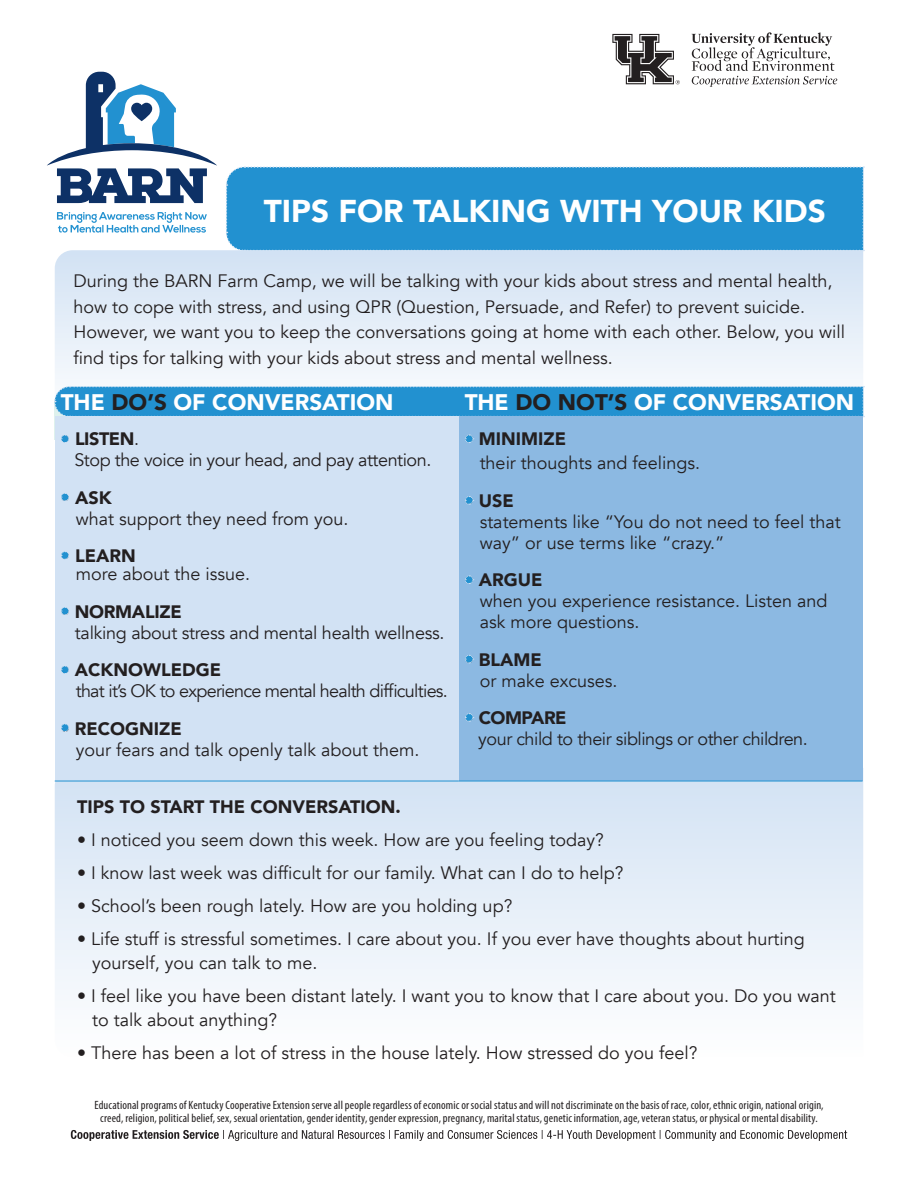
<style>
.page{position:relative;width:918px;height:1188px;background:#fff}
.page>*{position:absolute;margin:0;border:0;box-sizing:border-box;transform-origin:0 0}
.t1{font:900 31.5px "Avenir";color:#fff}
.t2{font:900 22.5px "Avenir";color:#fff}
.t3{font:18px/21px "Avenir";color:#231f20}
.t4{font:18px/21px "Avenir";letter-spacing:-.025em;color:#231f20}
.t5{font:18px/21px "Avenir";letter-spacing:-.04em;color:#231f20}
.t6{font:900 18px "Avenir";color:#231f20}
.t7{font:condensed 12px/13.5px "Myriad Pro";letter-spacing:.01em;color:#231f20;text-align:center}
.s1{color:#231f20}
.s2{font-weight:900}
</style>
<div class="page">
<div style="left:226px;top:166px;width:638px;height:86px;background:#2291d0"></div>
<svg style="left:55px;top:250px;width:808px;height:133px;fill:#e3edf8"></svg>
<svg style="left:55px;top:782px;width:808px;height:213px;fill:#e4edf8"></svg>
<svg style="left:612px;top:34px;width:68px;height:50px"></svg>
<svg style="left:691px;top:32px;width:146px;height:55px"></svg>
<svg style="left:71px;top:1130px;width:776px;height:11px"></svg>
<svg style="left:57px;top:212px;width:150px;height:21px"></svg>
<svg style="left:47px;top:72px;width:170px;height:131px"></svg>
<svg style="left:54px;top:385px;width:810px;height:33px;background:#3097d2"></svg>
<div style="left:55px;top:416px;width:404px;height:365px;background:#d2e2f4"></div>
<div style="left:459px;top:416px;width:404px;height:365px;background:#8cb9e2"></div>
<hr style="left:55px;top:781px;width:404px;height:1px;background:#2291d0">
<hr style="left:459px;top:781px;width:404px;height:1px;background:#2291d0">
<svg style="left:61px;top:435px;width:8px;height:8px"></svg>
<svg style="left:465px;top:434px;width:9px;height:9px"></svg>
<svg style="left:465px;top:496px;width:9px;height:9px"></svg>
<svg style="left:465px;top:575px;width:9px;height:9px"></svg>
<svg style="left:465px;top:655px;width:9px;height:9px"></svg>
<svg style="left:465px;top:713px;width:9px;height:9px"></svg>
<svg style="left:61px;top:493px;width:8px;height:8px"></svg>
<svg style="left:61px;top:551px;width:8px;height:9px"></svg>
<svg style="left:61px;top:607px;width:8px;height:8px"></svg>
<svg style="left:61px;top:666px;width:8px;height:8px"></svg>
<svg style="left:61px;top:724px;width:8px;height:8px"></svg>
<p class="t1" style="left:264px;top:184px;width:564px">TIPS FOR TALKING WITH YOUR KIDS</p>
<p class="t3" style="left:73px;top:268px;width:773px;line-height:25.5px">During the BARN Farm Camp, we will be talking with your kids about stress and mental health, how to cope with stress, and using QPR (Question, Persuade, and Refer) to prevent suicide.<br>However, we want you to keep the conversations going at home with each other. Below, you will find tips for talking with your kids about stress and mental wellness.</p>
<p class="t2" style="left:61px;top:383px;width:334px">THE <span class="s1">DO’S</span> OF CONVERSATION</p>
<p class="t2" style="left:465px;top:383px;width:391px">THE <span class="s1">DO NOT’S</span> OF CONVERSATION</p>
<p class="t4" style="left:74px;top:429px;width:359px;text-indent:-14px"><span class="s2">• LISTEN</span>.<br>Stop the voice in your head, and pay attention.</p>
<p class="t3" style="left:76px;top:487px;width:274px;text-indent:-15px"><span class="s2">• ASK<br></span>what support they need from you.</p>
<p class="t3" style="left:76px;top:547px;width:176px;line-height:18px;text-indent:-15px"><span class="s2">• LEARN<br></span>more about the issue.</p>
<p class="t3" style="left:75px;top:601px;width:371px;text-indent:-14px">• <span class="s2">NORMALIZE<br></span>talking about stress and mental health wellness.</p>
<p class="t5" style="left:76px;top:660px;width:374px;text-indent:-15px">• <span class="s2">ACKNOWLEDGE<br></span>that it’s OK to experience mental health difficulties.</p>
<p class="t3" style="left:76px;top:718px;width:345px;text-indent:-15px">• <span class="s2">RECOGNIZE<br></span>your fears and talk openly talk about them.</p>
<p class="t3" style="left:480px;top:427px;width:222px;line-height:24px;text-indent:-15px"><span class="s2">• MINIMIZE<br></span>their thoughts and feelings.</p>
<p class="t3" style="left:480px;top:490px;width:362px;text-indent:-15px">• <span class="s2">USE<br></span>statements like “You do not need to feel that way” or use terms like “crazy.”</p>
<p class="t3" style="left:480px;top:570px;width:349px;text-indent:-15px">• <span class="s2">ARGUE<br></span>when you experience resistance. Listen and ask more questions.</p>
<p class="t3" style="left:480px;top:649px;width:139px;text-indent:-15px">• <span class="s2">BLAME<br></span>or make excuses.</p>
<p class="t4" style="left:478px;top:708px;width:331px;text-indent:-14px">• <span class="s2">COMPARE<br></span>your child to their siblings or other children.</p>
<p class="t6" style="left:77px;top:791px;width:325px">TIPS TO START THE CONVERSATION.</p>
<p class="t3" style="left:77px;top:830px;width:528px">• I noticed you seem down this week. How are you feeling today?</p>
<p class="t3" style="left:77px;top:863px;width:548px">• I know last week was difficult for our family. What can I do to help?</p>
<p class="t3" style="left:77px;top:896px;width:437px">• School’s been rough lately. How are you holding up?</p>
<p class="t3" style="left:92px;top:927px;width:714px;line-height:24px;text-indent:-15px">• Life stuff is stressful sometimes. I care about you. If you ever have thoughts about hurting yourself, you can talk to me.</p>
<p class="t3" style="left:92px;top:984px;width:745px;line-height:24px;text-indent:-15px">• I feel like you have been distant lately. I want you to know that I care about you. Do you want to talk about anything?</p>
<p class="t3" style="left:77px;top:1043px;width:622px">• There has been a lot of stress in the house lately. How stressed do you feel?</p>
<p class="t7" style="left:94px;top:1098px;width:731px">Educational programs of Kentucky Cooperative Extension serve all people regardless of economic or social status and will not discriminate on the basis of race, color, ethnic origin, national origin, creed, religion, political belief, sex, sexual orientation, gender identity, gender expression, pregnancy, marital status, genetic information, age, veteran status, or physical or mental disability.</p>
</div>
